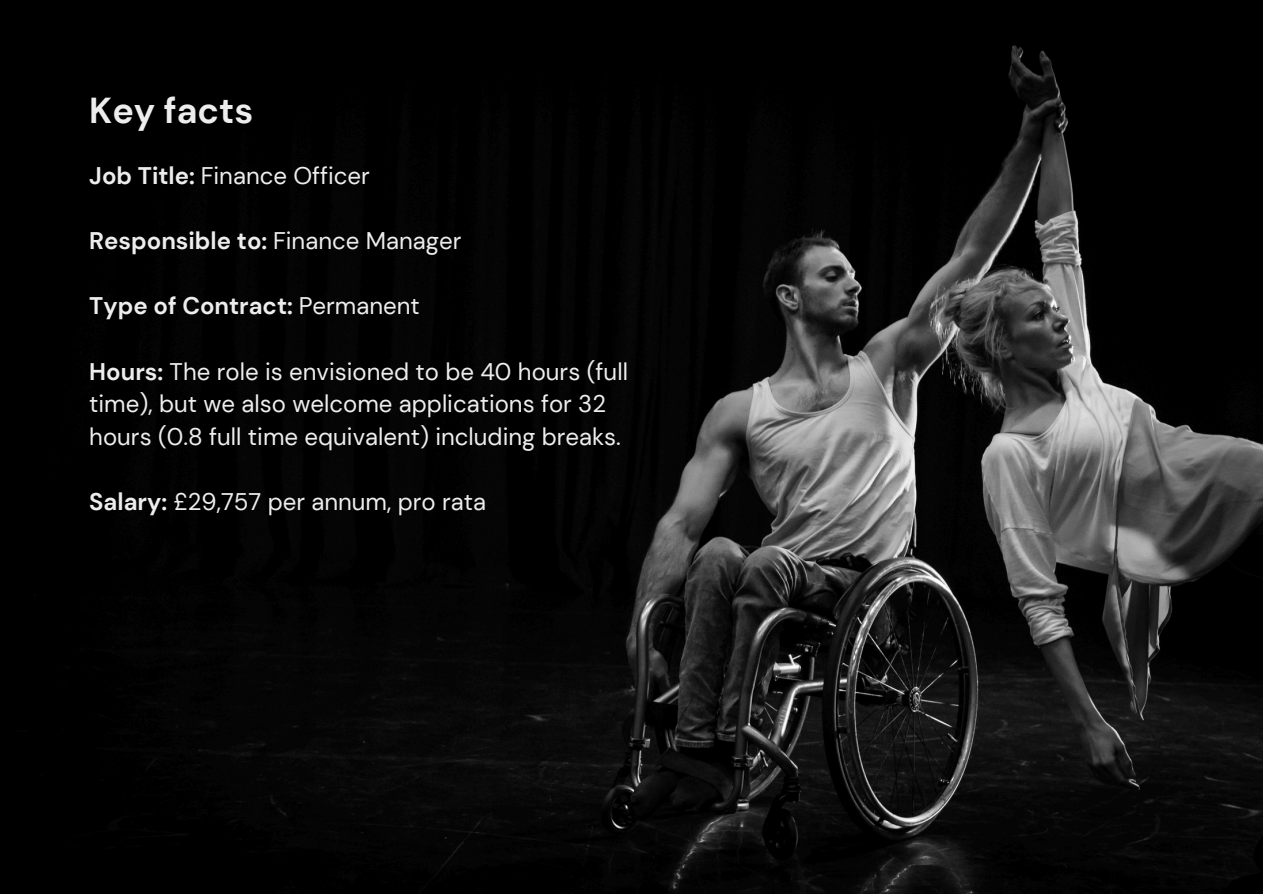
<style>
.page{position:relative;width:1263px;height:894px;background:#fff}
.page>*{position:absolute;margin:0;border:0;box-sizing:border-box;transform-origin:0 0}
.t1{font:700 36px "DM Sans";color:#ededed}
.t2{font:24px/32.7px "DM Sans";color:#ededed}
.t3{font:700 24px "DM Sans";color:#ededed}
.s1{font-weight:700}
.s2{font-weight:400}
</style>
<div class="page">
<img style="left:0;top:0;width:1263px;height:893px">
<h1 class="t1" style="left:89px;top:87px;width:165px">Key facts</h1>
<p class="t2" style="left:89px;top:159px;width:282px"><span class="s1">Job Title:</span> Finance Officer</p>
<p class="t3" style="left:89px;top:225px;width:374px">Responsible to: <span class="s2">Finance Manager</span></p>
<p class="t3" style="left:89px;top:290px;width:332px">Type of Contract: <span class="s2">Permanent</span></p>
<p class="t2" style="left:89px;top:355px;width:540px"><span class="s1">Hours:</span> The role is envisioned to be 40 hours (full time), but we also welcome applications for 32 hours (0.8 full time equivalent) including breaks.</p>
<p class="t2" style="left:89px;top:485px;width:398px"><span class="s1">Salary:</span> £29,757 per annum, pro rata</p>
</div>
